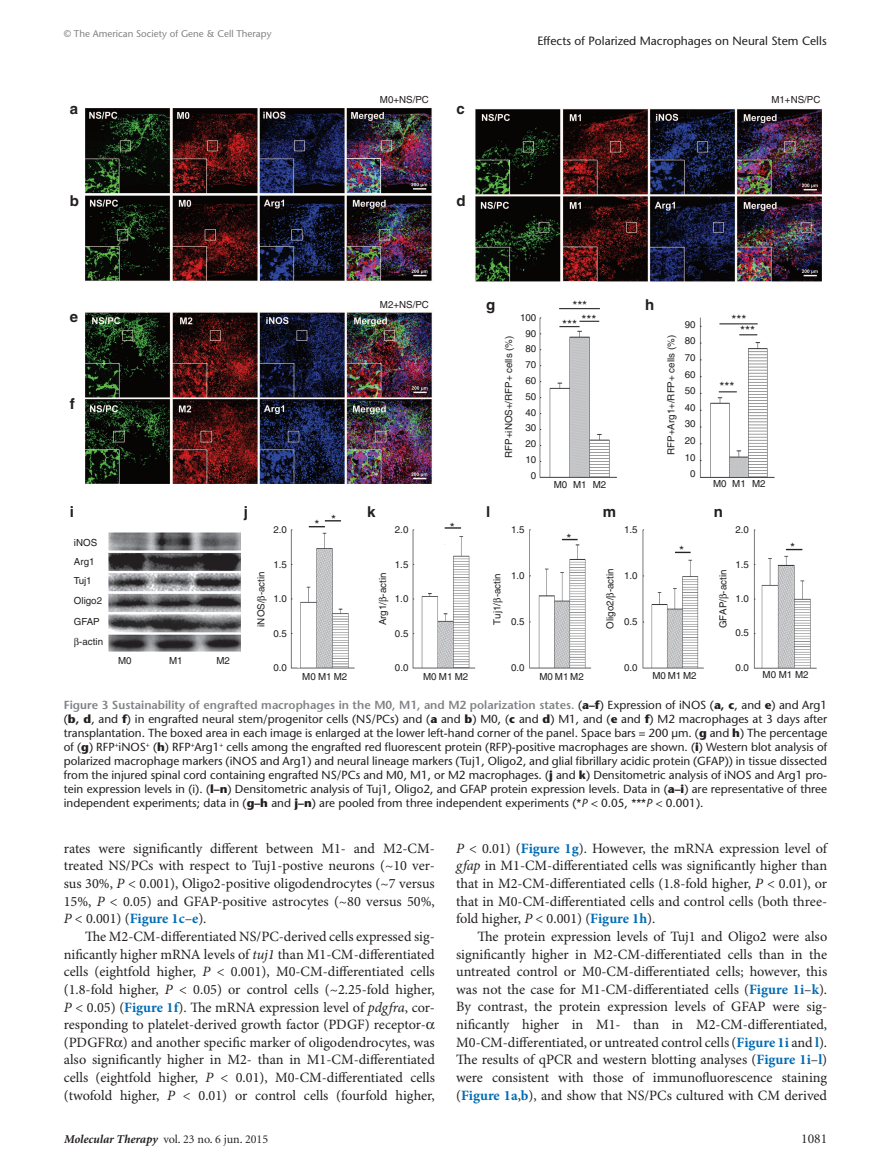
<style>
.page{position:relative;width:891px;height:1175px;background:#fff}
.page>*{position:absolute;margin:0;border:0;box-sizing:border-box;transform-origin:0 0}
.t1{font:700 15px "Helvetica";color:#231f20}
.t2{font:14.25px/17.7px "Minion Pro";color:#231f20;text-align:justify}
.t3{font:13.5px "Minion";color:#231f20}
.t4{font:12.75px/13.6px "Helvetica";color:#231f20}
.t5{font:12px "Stone Sans";color:#231f20}
.t6{font:12px "Minion";color:#231f20}
.t7{font:11.7px/14.1px "Stone Sans";color:#231f20;text-align:justify}
.t8{font:600 11.7px "ITC Stone Sans";color:#808285}
.t9{font:9.75px/15.8px "Helvetica";color:#231f20;text-align:center}
.t10{font:9.75px "Stone Sans";color:#808285}
.s1{font-family:"Stone Sans";font-weight:400;color:#231f20}
.s2{font-family:"Stone Sans";font-weight:700;color:#231f20}
.s3{font-weight:700}
.s4{font-style:italic}
.s5{font-weight:700;color:#006cb3}
.s6{font-weight:700;font-style:italic}
</style>
<div class="page">
<img style="left:108px;top:532px;width:133px;height:119px">
<img style="left:290px;top:520px;width:527px;height:149px">
<img style="left:539px;top:308px;width:236px;height:170px">
<img style="left:86px;top:108px;width:735px;height:174px">
<img style="left:86px;top:312px;width:346px;height:172px">
<svg style="left:379px;top:597px;width:9px;height:4px"></svg>
<svg style="left:719px;top:594px;width:10px;height:4px"></svg>
<svg style="left:493px;top:597px;width:10px;height:5px"></svg>
<svg style="left:606px;top:592px;width:10px;height:5px"></svg>
<p class="t10" style="left:64px;top:28px;width:209px">© The American Society of Gene &amp; Cell Therapy</p>
<p class="t5" style="left:537px;top:34px;width:291px">Effects of Polarized Macrophages on Neural Stem Cells</p>
<p class="t9" style="left:380px;top:92px;width:51px">M0+NS/PC</p>
<p class="t9" style="left:771px;top:92px;width:51px">M1+NS/PC</p>
<p class="t1" style="left:70px;top:100px;width:10px">a</p>
<p class="t1" style="left:456px;top:100px;width:10px">c</p>
<p class="t1" style="left:70px;top:191px;width:11px">b</p>
<p class="t1" style="left:456px;top:191px;width:11px">d</p>
<p class="t1" style="left:70px;top:308px;width:10px">e</p>
<p class="t1" style="left:70px;top:395px;width:6px">f</p>
<p class="t9" style="left:380px;top:296px;width:51px">M2+NS/PC</p>
<p class="t1" style="left:486px;top:295px;width:11px">g</p>
<p class="t1" style="left:645px;top:295px;width:11px">h</p>
<p class="t4" style="left:582px;top:299px;width:16px;text-indent:-9px">*** ***</p>
<p class="t9" style="left:520px;top:309px;width:18px">100<br>90<br>80<br>70<br>60</p>
<p class="t4" style="left:562px;top:317px;width:16px">***</p>
<p class="t9" style="left:501px;top:458px;width:124px;rotate:-90deg">RFP+iNOS+/RFP+ cells (%)</p>
<p class="t9" style="left:526px;top:388px;width:12px">50<br>40<br>30<br>20<br>10<br>0</p>
<p class="t9" style="left:554px;top:477px;width:54px">M0 M1 M2</p>
<p class="t9" style="left:663px;top:455px;width:121px;rotate:-90deg">RFP+Arg1+/RFP+ cells (%)</p>
<p class="t9" style="left:685px;top:316px;width:12px;line-height:16.6px;text-align:justify">90<br>80<br>70<br>60</p>
<p class="t9" style="left:685px;top:382px;width:12px;line-height:16.6px">50<br>40<br>30<br>20<br>10<br>0</p>
<p class="t4" style="left:732px;top:312px;width:16px">***</p>
<p class="t4" style="left:740px;top:324px;width:16px">***</p>
<p class="t4" style="left:720px;top:380px;width:16px">***</p>
<p class="t9" style="left:713px;top:475px;width:54px">M0 M1 M2</p>
<p class="t1" style="left:70px;top:503px;width:6px">i</p>
<p class="t1" style="left:244px;top:503px;width:6px">j</p>
<p class="t1" style="left:367px;top:503px;width:10px">k</p>
<p class="t1" style="left:486px;top:503px;width:6px">l</p>
<p class="t1" style="left:603px;top:503px;width:15px">m</p>
<p class="t1" style="left:714px;top:503px;width:11px">n</p>
<p class="t4" style="left:315px;top:515px;width:23px">* *</p>
<p class="t4" style="left:450px;top:520px;width:6px">*</p>
<p class="t9" style="left:624px;top:521px;width:15px">1.5</p>
<p class="t9" style="left:624px;top:567px;width:15px">1.0</p>
<p class="t9" style="left:735px;top:522px;width:15px">2.0</p>
<p class="t9" style="left:735px;top:556px;width:15px">1.5</p>
<p class="t9" style="left:735px;top:590px;width:15px">1.0</p>
<p class="t9" style="left:511px;top:522px;width:15px">1.5</p>
<p class="t9" style="left:511px;top:568px;width:15px">1.0</p>
<p class="t9" style="left:395px;top:522px;width:15px">2.0</p>
<p class="t9" style="left:395px;top:556px;width:15px">1.5</p>
<p class="t9" style="left:395px;top:591px;width:15px">1.0</p>
<p class="t9" style="left:273px;top:522px;width:15px">2.0</p>
<p class="t4" style="left:566px;top:531px;width:6px">*</p>
<p class="t9" style="left:74px;top:534px;width:25px">iNOS</p>
<p class="t9" style="left:74px;top:553px;width:22px">Arg1</p>
<p class="t9" style="left:74px;top:572px;width:19px">Tuj1</p>
<p class="t9" style="left:74px;top:593px;width:30px">Oligo2</p>
<p class="t9" style="left:74px;top:614px;width:27px">GFAP</p>
<p class="t9" style="left:79px;top:634px;width:25px">-actin</p>
<p class="t4" style="left:790px;top:540px;width:6px">*</p>
<p class="t4" style="left:679px;top:543px;width:6px">*</p>
<p class="t9" style="left:273px;top:556px;width:15px">1.5</p>
<p class="t9" style="left:273px;top:591px;width:15px">1.0</p>
<p class="t9" style="left:602px;top:628px;width:62px;rotate:-90deg">Oligo2/ -actin</p>
<p class="t9" style="left:715px;top:628px;width:60px;rotate:-90deg">GFAP/ -actin</p>
<p class="t9" style="left:253px;top:626px;width:57px;rotate:-90deg">iNOS/ -actin</p>
<p class="t9" style="left:375px;top:625px;width:54px;rotate:-90deg">Arg1/ -actin</p>
<p class="t9" style="left:489px;top:624px;width:52px;rotate:-90deg">Tuj1/ -actin</p>
<p class="t9" style="left:624px;top:613px;width:15px">0.5</p>
<p class="t9" style="left:624px;top:659px;width:15px">0.0</p>
<p class="t9" style="left:511px;top:614px;width:15px">0.5</p>
<p class="t9" style="left:511px;top:659px;width:15px">0.0</p>
<p class="t9" style="left:735px;top:625px;width:15px">0.5</p>
<p class="t9" style="left:735px;top:659px;width:15px">0.0</p>
<p class="t9" style="left:273px;top:625px;width:15px">0.5</p>
<p class="t9" style="left:273px;top:659px;width:15px">0.0</p>
<p class="t9" style="left:395px;top:625px;width:15px">0.5</p>
<p class="t9" style="left:395px;top:659px;width:15px">0.0</p>
<p class="t9" style="left:118px;top:653px;width:15px">M0</p>
<p class="t9" style="left:169px;top:653px;width:15px">M1</p>
<p class="t9" style="left:216px;top:653px;width:15px">M2</p>
<p class="t9" style="left:302px;top:668px;width:47px">M0 M1 M2</p>
<p class="t9" style="left:423px;top:668px;width:47px">M0 M1 M2</p>
<p class="t9" style="left:540px;top:668px;width:46px">M0 M1 M2</p>
<p class="t9" style="left:652px;top:667px;width:46px">M0 M1 M2</p>
<p class="t9" style="left:763px;top:666px;width:48px">M0 M1 M2</p>
<p class="t8" style="left:64px;top:698px;width:765px">Figure 3 Sustainability of engrafted macrophages in the M0, M1, and M2 polarization states. <span class="s1">(</span><span class="s2">a–f</span><span class="s1">) Expression of iNOS (</span><span class="s2">a, c</span><span class="s1">, and</span> <span class="s2">e</span><span class="s1">) and Arg1</span></p>
<p class="t7" style="left:64px;top:712px;width:765px">(<span class="s3">b, d</span>, and <span class="s3">f</span>) in engrafted neural stem/progenitor cells (NS/PCs) and (<span class="s3">a</span> and <span class="s3">b</span>) M0, (<span class="s3">c</span> and <span class="s3">d</span>) M1, and (<span class="s3">e</span> and <span class="s3">f</span>) M2 macrophages at 3 days after transplantation. The boxed area in each image is enlarged at the lower left-hand corner of the panel. Space bars = 200 μm. (<span class="s3">g</span> and <span class="s3">h</span>) The percentage of (<span class="s3">g</span>) RFP<sup>+</sup>iNOS<sup>+</sup> (<span class="s3">h</span>) RFP<sup>+</sup>Arg1<sup>+</sup> cells among the engrafted red fluorescent protein (RFP)-positive macrophages are shown. (<span class="s3">i</span>) Western blot analysis of polarized macrophage markers (iNOS and Arg1) and neural lineage markers (Tuj1, Oligo2, and glial fibrillary acidic protein (GFAP)) in tissue dissected from the injured spinal cord containing engrafted NS/PCs and M0, M1, or M2 macrophages. (<span class="s3">j</span> and <span class="s3">k</span>) Densitometric analysis of iNOS and Arg1 pro&shy;tein expression levels in (i). (<span class="s3">l–n</span>) Densitometric analysis of Tuj1, Oligo2, and GFAP protein expression levels. Data in (<span class="s3">a–i</span>) are representative of three independent experiments; data in (<span class="s3">g–h</span> and <span class="s3">j–n</span>) are pooled from three independent experiments (*<span class="s4">P</span> &lt; 0.05, ***<span class="s4">P</span> &lt; 0.001).</p>
<p class="t2" style="left:64px;top:839px;width:373px">rates were significantly different between M1- and M2-CM&shy;treated NS/PCs with respect to Tuj1-postive neurons (~10 ver&shy;sus 30%, <span class="s4">P</span> &lt; 0.001), Oligo2-positive oligodendrocytes (~7 versus 15%, <span class="s4">P</span> &lt; 0.05) and GFAP-positive astrocytes (~80 versus 50%, <span class="s4">P</span> &lt; 0.001) (<span class="s5">Figure 1c</span>–<span class="s5">e</span>).</p>
<p class="t2" style="left:64px;top:928px;width:373px;text-align:left;text-indent:21px">The M2-CM-differentiated NS/PC-derived cells expressed sig&shy;nificantly higher mRNA levels of <span class="s4">tuj1</span> than M1-CM-differentiated cells (eightfold higher, <span class="s4">P</span> &lt; 0.001), M0-CM-differentiated cells (1.8-fold higher, <span class="s4">P</span> &lt; 0.05) or control cells (~2.25-fold higher, <span class="s4">P</span> &lt; 0.05) (<span class="s5">Figure 1f</span>). The mRNA expression level of <span class="s4">pdgfra</span>, cor&shy;responding to platelet-derived growth factor (PDGF) receptor-(PDGFR ) and another specific marker of oligodendrocytes, was also significantly higher in M2- than in M1-CM-differentiated cells (eightfold higher, <span class="s4">P</span> &lt; 0.01), M0-CM-differentiated cells (twofold higher, <span class="s4">P</span> &lt; 0.01) or control cells (fourfold higher,</p>
<p class="t2" style="left:456px;top:839px;width:373px"><span class="s4">P</span> &lt; 0.01) (<span class="s5">Figure 1g</span>). However, the mRNA expression level of <span class="s4">gfap</span> in M1-CM-differentiated cells was significantly higher than that in M2-CM-differentiated cells (1.8-fold higher, <span class="s4">P</span> &lt; 0.01), or that in M0-CM-differentiated cells and control cells (both three&shy;fold higher, <span class="s4">P</span> &lt; 0.001) (<span class="s5">Figure 1h</span>).</p>
<p class="t2" style="left:456px;top:928px;width:373px;text-indent:21px">The protein expression levels of Tuj1 and Oligo2 were also significantly higher in M2-CM-differentiated cells than in the untreated control or M0-CM-differentiated cells; however, this was not the case for M1-CM-differentiated cells (<span class="s5">Figure 1i</span>–<span class="s5">k</span>).<br>By contrast, the protein expression levels of GFAP were sig&shy;nificantly higher in M1- than in M2-CM-differentiated, M0-CM-differentiated, or untreated control cells (<span class="s5">Figure 1i</span> and <span class="s5">l</span>).<br>The results of qPCR and western blotting analyses (<span class="s5">Figure 1i</span>–<span class="s5">l</span>) were consistent with those of immunofluorescence staining (<span class="s5">Figure 1a</span>,<span class="s5">b</span>), and show that NS/PCs cultured with CM derived</p>
<p class="t6" style="left:64px;top:1133px;width:206px"><span class="s6">Molecular Therapy</span> vol. 23 no. 6 jun. 2015</p>
<p class="t3" style="left:801px;top:1132px;width:27px">1081</p>
</div>
